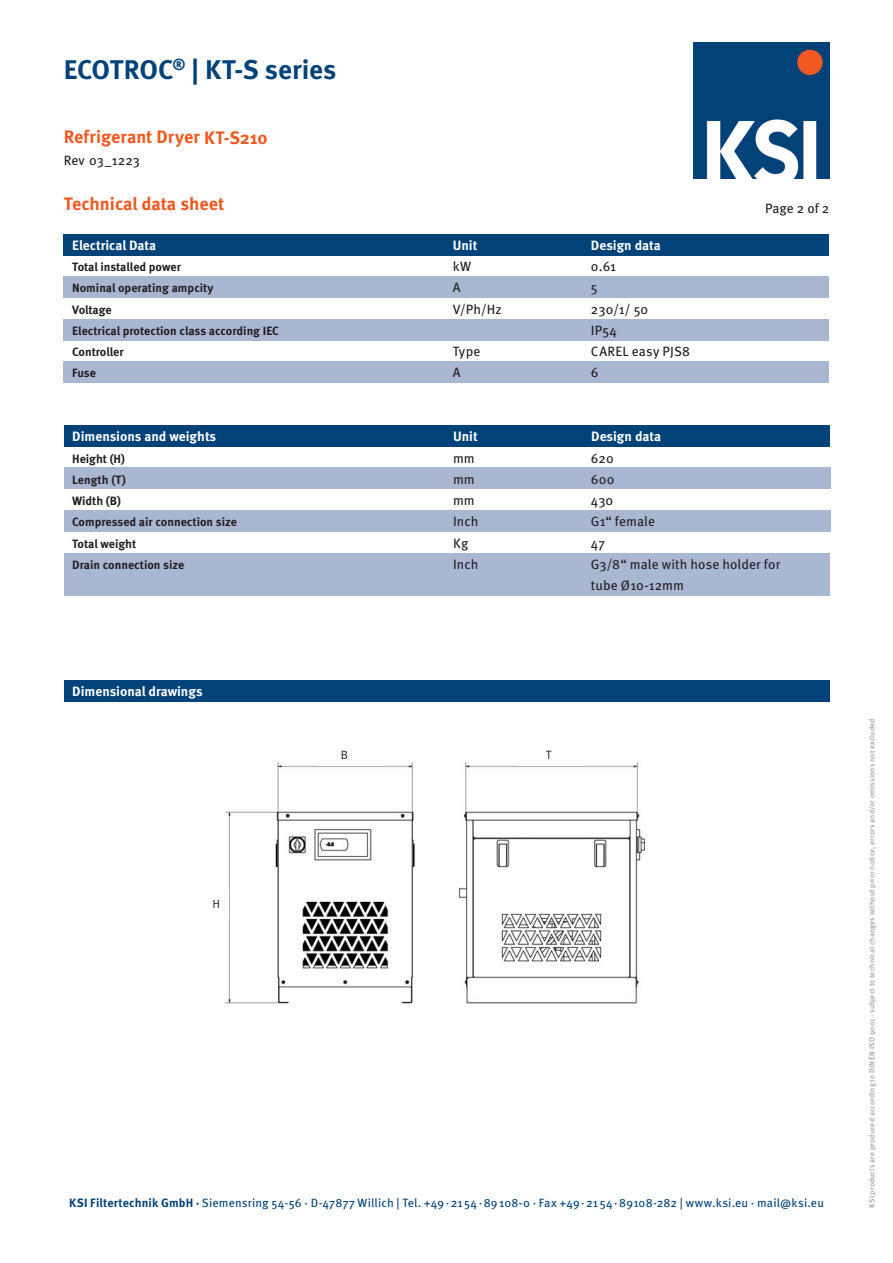
<style>
.page{position:relative;width:893px;height:1263px;background:#fff}
.page>*{position:absolute;margin:0;border:0;box-sizing:border-box;transform-origin:0 0}
.t1{font:700 27px "Meta OT";letter-spacing:-.005em;color:#004279}
.t2{font:700 18px "Meta OT";color:#f15921}
.t3{font:13.5px/21.3px "Meta OT";letter-spacing:.005em;color:#231f20}
.t4{font:700 13.5px "Meta OT";color:#fff}
.t5{font:700 12px/21.3px "Meta OT";color:#231f20}
.t6{font:12px "Meta OT";letter-spacing:.01em;color:#004279}
.t7{font:12px "Meta OT";color:#231f20}
.t8{font:7.5px "Meta OT";letter-spacing:.02em;color:#939598}
.s1{font-weight:700}
</style>
<div class="page">
<div style="left:64px;top:361px;width:765px;height:22px;background:#a9b7d3"></div>
<div style="left:64px;top:553px;width:765px;height:42px;background:#a9b7d3"></div>
<div style="left:64px;top:425px;width:765px;height:21px;background:#014279"></div>
<div style="left:64px;top:510px;width:767px;height:21px;background:#a9b7d3"></div>
<div style="left:64px;top:468px;width:767px;height:21px;background:#a9b7d3"></div>
<img style="left:693px;top:43px;width:136px;height:136px">
<div style="left:64px;top:680px;width:765px;height:22px;background:#004279"></div>
<div style="left:64px;top:234px;width:765px;height:21px;background:#014279"></div>
<div style="left:64px;top:319px;width:765px;height:21px;background:#a9b7d3"></div>
<div style="left:64px;top:276px;width:765px;height:22px;background:#a9b7d3"></div>
<img style="left:225px;top:762px;width:421px;height:242px">
<div style="left:317px;top:754px;width:66px;height:12px;background:#fff"></div>
<div style="left:516px;top:754px;width:67px;height:11px;background:#fff"></div>
<div style="left:206px;top:886px;width:23px;height:37px;background:#fff"></div>
<h1 class="t1" style="left:64px;top:53px;width:274px">ECOTROC<sup>®</sup> | KT-S series</h1>
<p class="t2" style="left:64px;top:125px;width:205px">Refrigerant Dryer KT-S210</p>
<p class="t3" style="left:64px;top:150px;width:78px">Rev 03_1223</p>
<h2 class="t2" style="left:64px;top:193px;width:162px">Technical data sheet</h2>
<p class="t3" style="left:765px;top:197px;width:65px">Page 2 of 2</p>
<p class="t4" style="left:72px;top:237px;width:86px">Electrical Data</p>
<p class="t5" style="left:72px;top:256px;width:208px">Total installed power<br>Nominal operating ampcity<br>Voltage<br>Electrical protection class according IEC<br>Controller<br>Fuse</p>
<p class="t3" style="left:453px;top:256px;width:50px">kW<br>A<br>V/Ph/Hz</p>
<p class="t4" style="left:453px;top:237px;width:26px">Unit</p>
<p class="t4" style="left:591px;top:237px;width:71px">Design data</p>
<p class="t3" style="left:591px;top:256px;width:27px">0.61</p>
<p class="t3" style="left:591px;top:277px;width:8px">5</p>
<p class="t3" style="left:591px;top:298px;width:59px">230/1/ 50</p>
<p class="t3" style="left:591px;top:320px;width:28px">IP54</p>
<p class="t3" style="left:591px;top:341px;width:101px">CAREL easy PJS8</p>
<p class="t3" style="left:591px;top:362px;width:9px">6</p>
<p class="t3" style="left:453px;top:341px;width:29px">Type<br>A</p>
<p class="t4" style="left:72px;top:428px;width:145px">Dimensions and weights</p>
<p class="t5" style="left:72px;top:448px;width:166px">Height (H)<br>Length (T)<br>Width (B)<br>Compressed air connection size<br>Total weight<br>Drain connection size</p>
<p class="t3" style="left:453px;top:447px;width:27px">mm mm mm<br>Inch<br>Kg<br>Inch</p>
<p class="t4" style="left:453px;top:428px;width:26px">Unit</p>
<p class="t4" style="left:591px;top:428px;width:71px">Design data</p>
<p class="t3" style="left:591px;top:447px;width:24px">620</p>
<p class="t3" style="left:591px;top:469px;width:25px">600</p>
<p class="t3" style="left:591px;top:490px;width:24px">430</p>
<p class="t3" style="left:591px;top:511px;width:66px">G1“ female</p>
<p class="t3" style="left:591px;top:532px;width:16px">47</p>
<p class="t3" style="left:591px;top:554px;width:191px">G3/8“ male with hose holder for</p>
<p class="t3" style="left:591px;top:575px;width:95px">tube Ø10-12mm</p>
<p class="t4" style="left:72px;top:683px;width:132px">Dimensional drawings</p>
<p class="t7" style="left:212px;top:897px;width:9px">H</p>
<p class="t7" style="left:341px;top:748px;width:9px">B</p>
<p class="t7" style="left:546px;top:748px;width:7px">T</p>
<p class="t6" style="left:69px;top:1195px;width:756px"><span class="s1">KSI Filtertechnik GmbH ·</span> Siemensring 54-56 · D-47877 Willich | Tel. +49·2154·89108-0 · Fax +49·2154·89108-282 | www.ksi.eu · mail@ksi.eu</p>
<p class="t8" style="left:867px;top:1208px;width:491px;rotate:-90deg">KSI products are produced according to DIN EN ISO 9001 · subject to technical changes without prior notice, errors and/or omissions not excluded</p>
</div>
